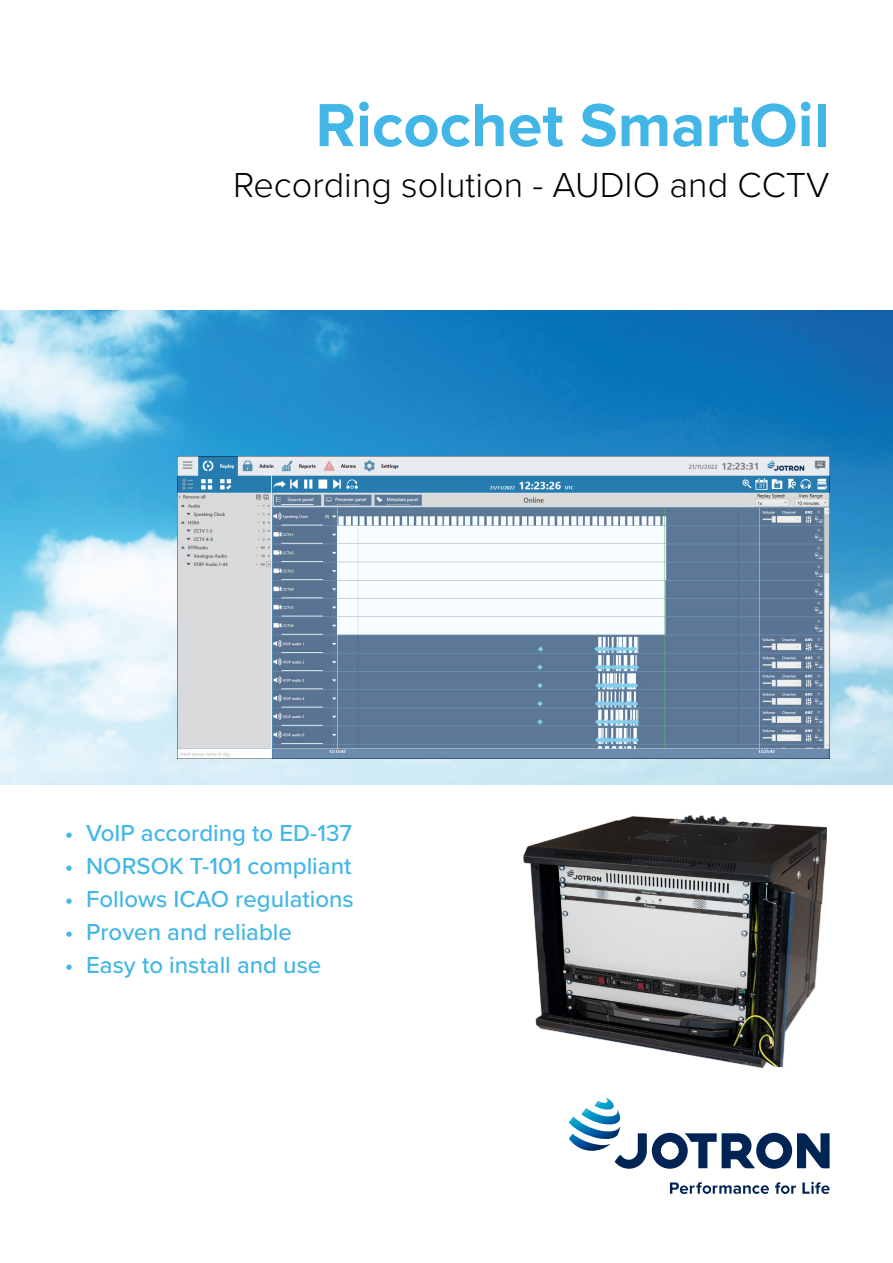
<style>
.page{position:relative;width:893px;height:1263px;background:#fff}
.page>*{position:absolute;margin:0;border:0;box-sizing:border-box;transform-origin:0 0}
.t1{font:700 63px "Proxima Nova";color:#42b6e6}
.t2{font:300 36px "Proxima Nova";color:#000101}
.t3{font:500 24px "Proxima Nova";color:#42b6e6}
</style>
<div class="page">
<svg style="left:775px;top:1182px;width:21px;height:12px"></svg>
<svg style="left:802px;top:1182px;width:28px;height:12px"></svg>
<svg style="left:670px;top:1182px;width:99px;height:12px"></svg>
<svg style="left:569px;top:1097px;width:261px;height:72px"></svg>
<img style="left:523px;top:815px;width:303px;height:254px">
<img style="left:0;top:310px;width:893px;height:474px">
<img style="left:177px;top:456px;width:653px;height:302px">
<h1 class="t1" style="left:316px;top:78px;width:516px">Ricochet SmartOil</h1>
<h2 class="t2" style="left:233px;top:158px;width:598px">Recording solution - AUDIO and CCTV</h2>
<p class="t3" style="left:65px;top:815px;width:289px">• VoIP according to ED-137</p>
<p class="t3" style="left:65px;top:848px;width:288px">• NORSOK T-101 compliant</p>
<p class="t3" style="left:65px;top:881px;width:290px">• Follows ICAO regulations</p>
<p class="t3" style="left:65px;top:914px;width:229px">• Proven and reliable</p>
<p class="t3" style="left:65px;top:947px;width:258px">• Easy to install and use</p>
</div>
